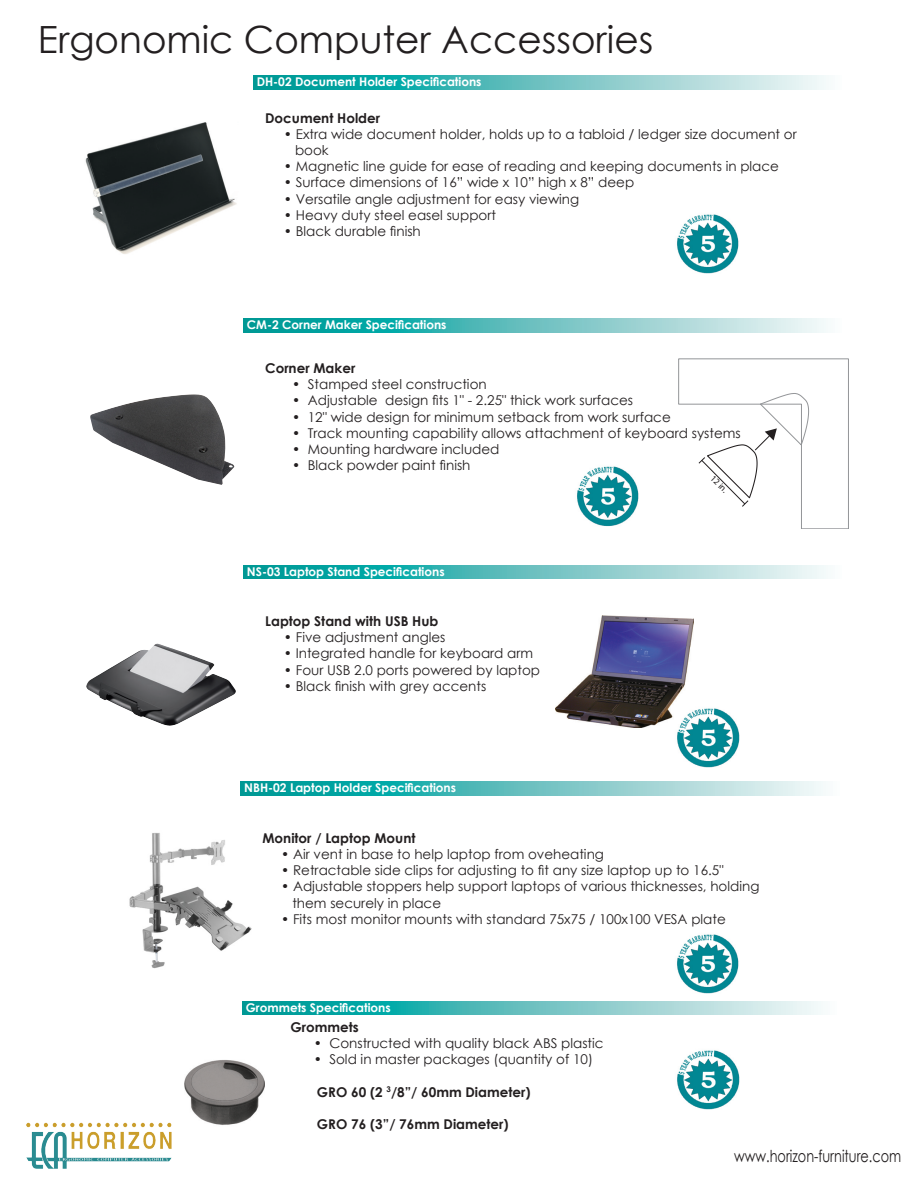
<style>
.page{position:relative;width:918px;height:1188px;background:#fff}
.page>*{position:absolute;margin:0;border:0;box-sizing:border-box;transform-origin:0 0}
.t1{font:37.5px "Century Gothic";color:#231f20}
.t2{font:16.5px "Century Gothic";color:#231f20;scale:.78 1}
.t3{font:13.5px/16.2px "Century Gothic";color:#231f20}
.t4{font:700 13.5px "Century Gothic";color:#231f20}
.t5{font:700 12px "Century Gothic";color:#fff}
.t6{font:9px "Myriad Pro";color:#231f20}
</style>
<div class="page">
<img style="left:26px;top:1122px;width:146px;height:47px">
<svg style="left:253px;top:76px;width:573px;height:13px;background:#67c2c2"></svg>
<svg style="left:244px;top:319px;width:582px;height:13px;background:#67c3c2"></svg>
<img style="left:85px;top:122px;width:152px;height:132px">
<img style="left:90px;top:394px;width:145px;height:91px">
<svg style="left:244px;top:565px;width:582px;height:14px;background:#67c2c2"></svg>
<img style="left:122px;top:644px;width:35px;height:17px">
<img style="left:556px;top:616px;width:138px;height:112px">
<img style="left:677px;top:214px;width:62px;height:60px">
<img style="left:577px;top:466px;width:62px;height:61px">
<img style="left:675px;top:703px;width:65px;height:65px">
<svg style="left:678px;top:359px;width:171px;height:170px"></svg>
<svg style="left:241px;top:782px;width:582px;height:13px;background:#67c3c2"></svg>
<img style="left:129px;top:833px;width:123px;height:136px">
<img style="left:677px;top:934px;width:62px;height:60px">
<svg style="left:242px;top:1001px;width:579px;height:14px;background:#67c2c2"></svg>
<img style="left:184px;top:1060px;width:81px;height:65px">
<img style="left:677px;top:1050px;width:63px;height:60px">
<p class="t1" style="left:38px;top:14px;width:617px">Ergonomic Computer Accessories</p>
<p class="t5" style="left:257px;top:73px;width:226px">DH-02 Document Holder Specifications</p>
<p class="t4" style="left:265px;top:108px;width:117px">Document Holder</p>
<p class="t3" style="left:295px;top:126px;width:503px;text-indent:-11px">• Extra wide document holder, holds up to a tabloid / ledger size document or book</p>
<p class="t3" style="left:284px;top:158px;width:497px">• Magnetic line guide for ease of reading and keeping documents in place</p>
<p class="t3" style="left:284px;top:174px;width:352px">• Surface dimensions of 16” wide x 10” high x 8” deep</p>
<p class="t3" style="left:284px;top:190px;width:297px">• Versatile angle adjustment for easy viewing</p>
<p class="t3" style="left:284px;top:207px;width:214px">• Heavy duty steel easel support</p>
<p class="t3" style="left:284px;top:223px;width:138px">• Black durable finish</p>
<p class="t5" style="left:247px;top:316px;width:201px">CM-2 Corner Maker Specifications</p>
<p class="t4" style="left:265px;top:358px;width:92px">Corner Maker</p>
<p class="t3" style="left:292px;top:376px;width:196px">• Stamped steel construction</p>
<p class="t3" style="left:292px;top:392px;width:343px">• Adjustable design fits 1" - 2.25" thick work surfaces</p>
<p class="t3" style="left:292px;top:408px;width:380px">• 12" wide design for minimum setback from work surface</p>
<p class="t3" style="left:292px;top:425px;width:450px">• Track mounting capability allows attachment of keyboard systems</p>
<p class="t3" style="left:292px;top:441px;width:209px">• Mounting hardware included</p>
<p class="t3" style="left:292px;top:457px;width:180px">• Black powder paint finish</p>
<p class="t5" style="left:247px;top:562px;width:199px">NS-03 Laptop Stand Specifications</p>
<p class="t4" style="left:265px;top:611px;width:175px">Laptop Stand with USB Hub</p>
<p class="t3" style="left:284px;top:629px;width:163px">• Five adjustment angles</p>
<p class="t3" style="left:284px;top:645px;width:251px">• Integrated handle for keyboard arm</p>
<p class="t3" style="left:284px;top:661px;width:258px">• Four USB 2.0 ports powered by laptop</p>
<p class="t3" style="left:284px;top:678px;width:204px">• Black finish with grey accents</p>
<p class="t6" style="left:716px;top:473px;width:22px;rotate:45deg">12 in.</p>
<p class="t5" style="left:244px;top:779px;width:213px">NBH-02 Laptop Holder Specifications</p>
<p class="t4" style="left:262px;top:828px;width:155px">Monitor / Laptop Mount</p>
<p class="t3" style="left:281px;top:846px;width:324px">• Air vent in base to help laptop from oveheating</p>
<p class="t3" style="left:281px;top:862px;width:444px">• Retractable side clips for adjusting to fit any size laptop up to 16.5"</p>
<p class="t3" style="left:292px;top:878px;width:469px;text-indent:-11px">• Adjustable stoppers help support laptops of various thicknesses, holding them securely in place</p>
<p class="t3" style="left:281px;top:911px;width:446px">• Fits most monitor mounts with standard 75x75 / 100x100 VESA plate</p>
<p class="t5" style="left:246px;top:999px;width:146px">Grommets Specifications</p>
<p class="t4" style="left:291px;top:1017px;width:70px">Grommets</p>
<p class="t3" style="left:314px;top:1035px;width:291px">• Constructed with quality black ABS plastic</p>
<p class="t3" style="left:314px;top:1051px;width:281px">• Sold in master packages (quantity of 10)</p>
<p class="t4" style="left:317px;top:1081px;width:215px">GRO 60 (2 <sup>3</sup>/8”/ 60mm Diameter)</p>
<p class="t4" style="left:317px;top:1114px;width:193px">GRO 76 (3”/ 76mm Diameter)</p>
<p class="t2" style="left:734px;top:1144px;width:216px">www.horizon-furniture.com</p>
</div>
